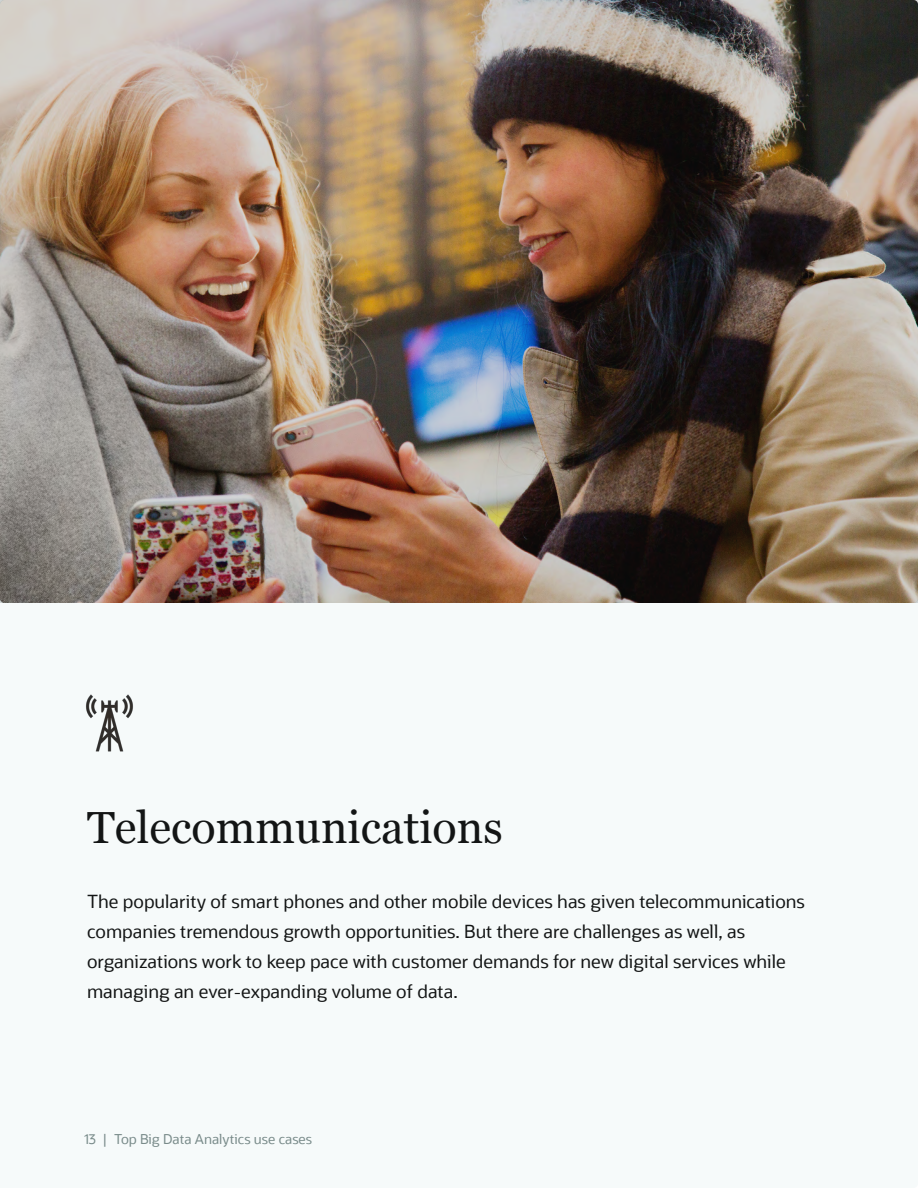
<style>
.page{position:relative;width:918px;height:1188px;background:#fff}
.page>*{position:absolute;margin:0;border:0;box-sizing:border-box;transform-origin:0 0}
.Introductory_body{font:45px "Georgia";color:#131515}
.Introductory_body-2{font:18px/30px "Oracle Sans";color:#131515}
.t1{font:13.5px "Oracle Sans";color:#798b8a}
</style>
<div class="page">
<img style="left:85px;top:694px;width:49px;height:58px">
<img style="left:0;top:0;width:918px;height:603px">
<p class="Introductory_body" style="left:87px;top:794px;width:417px">Telecommunications</p>
<p class="Introductory_body-2" style="left:87px;top:886px;width:720px">The popularity of smart phones and other mobile devices has given telecommunications companies tremendous growth opportunities. But there are challenges as well, as organizations work to keep pace with customer demands for new digital services while managing an ever-expanding volume of data.</p>
<p class="t1" style="left:84px;top:1131px;width:230px">13 | Top Big Data Analytics use cases</p>
</div>
